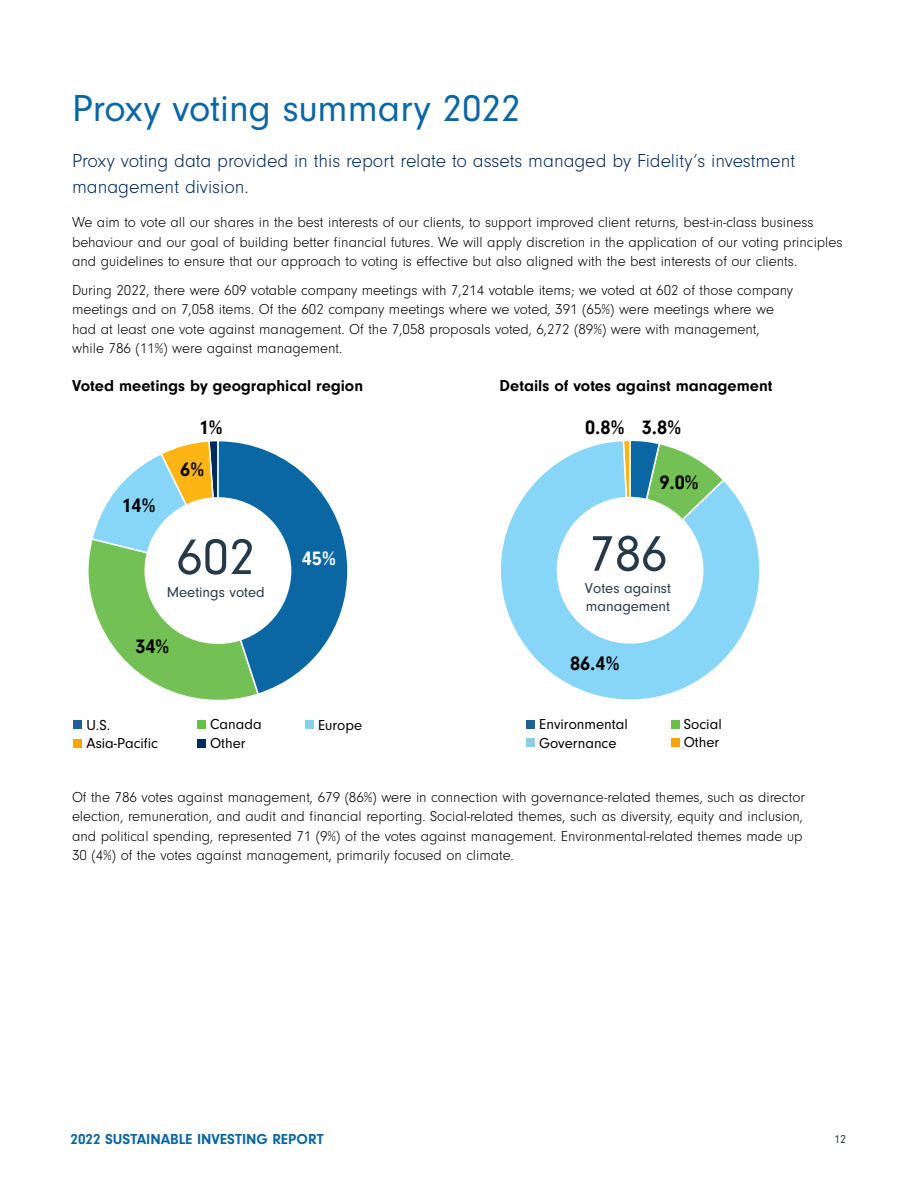
<style>
.page{position:relative;width:918px;height:1188px;background:#fff}
.page>*{position:absolute;margin:0;border:0;box-sizing:border-box;transform-origin:0 0}
.t1{font:52.5px "Neuzeit Gro";color:#253948}
.t2{font:39px "Neuzeit Gro";color:#0b66a3}
.t3{font:700 20.25px "Neuzeit Gro";color:#000}
.t4{font:700 20.25px "Neuzeit Gro";color:#fff}
.t5{font:300 19.5px/25.5px "Neuzeit Gro";color:#002b5f}
.t6{font:700 16.5px "Neuzeit Gro";color:#000}
.t7{font:300 15px/19.5px "Neuzeit Gro";color:#000}
.t8{font:15px "Neuzeit Gro";color:#000}
.t9{font:15px/18px "Neuzeit Gro";color:#253948}
.t10{font:700 15px "Neuzeit Gro";color:#0b66a3}
.t11{font:12px "Neuzeit Gro";color:#253948}
</style>
<div class="page">
<svg style="left:88px;top:441px;width:260px;height:259px"></svg>
<div style="left:197px;top:720px;width:9px;height:9px;background:#68bf4b"></div>
<div style="left:305px;top:720px;width:9px;height:9px;background:#85d1e6"></div>
<div style="left:73px;top:720px;width:9px;height:9px;background:#1f6092"></div>
<div style="left:73px;top:739px;width:9px;height:9px;background:#f4a700"></div>
<div style="left:197px;top:739px;width:9px;height:9px;background:#002b5f"></div>
<div style="left:144px;top:497px;width:147px;height:147px;background:#fff;border-radius:50%"></div>
<svg style="left:501px;top:441px;width:259px;height:259px"></svg>
<svg style="left:622px;top:441px;width:104px;height:131px"></svg>
<div style="left:557px;top:497px;width:147px;height:147px;background:#fff;border-radius:50%"></div>
<div style="left:671px;top:720px;width:9px;height:9px;background:#68bf4b"></div>
<div style="left:526px;top:738px;width:9px;height:9px;background:#85d1e6"></div>
<div style="left:526px;top:720px;width:9px;height:9px;background:#1f6092"></div>
<div style="left:671px;top:738px;width:9px;height:9px;background:#f4a700"></div>
<h2 class="t2" style="left:72px;top:87px;width:450px">Proxy voting summary 2022</h2>
<h3 class="t5" style="left:72px;top:148px;width:725px">Proxy voting data provided in this report relate to assets managed by Fidelity’s investment management division.</h3>
<p class="t7" style="left:72px;top:213px;width:772px">We aim to vote all our shares in the best interests of our clients, to support improved client returns, best-in-class business behaviour and our goal of building better financial futures. We will apply discretion in the application of our voting principles and guidelines to ensure that our approach to voting is effective but also aligned with the best interests of our clients.</p>
<p class="t7" style="left:72px;top:280px;width:723px">During 2022, there were 609 votable company meetings with 7,214 votable items; we voted at 602 of those company meetings and on 7,058 items. Of the 602 company meetings where we voted, 391 (65%) were meetings where we had at least one vote against management. Of the 7,058 proposals voted, 6,272 (89%) were with management, while 786 (11%) were against management.</p>
<p class="t6" style="left:72px;top:376px;width:293px">Voted meetings by geographical region</p>
<p class="t6" style="left:500px;top:376px;width:275px">Details of votes against management</p>
<h3 class="t3" style="left:642px;top:416px;width:41px">3.8%</h3>
<h3 class="t3" style="left:199px;top:416px;width:25px">1%</h3>
<h3 class="t3" style="left:585px;top:416px;width:41px">0.8%</h3>
<h3 class="t3" style="left:121px;top:494px;width:35px">14%</h3>
<h3 class="t3" style="left:180px;top:458px;width:25px">6%</h3>
<h1 class="t1" style="left:176px;top:528px;width:80px">602</h1>
<p class="t9" style="left:167px;top:583px;width:100px">Meetings voted</p>
<h3 class="t3" style="left:135px;top:635px;width:35px">34%</h3>
<h3 class="t4" style="left:302px;top:547px;width:35px">45%</h3>
<p class="t8" style="left:86px;top:717px;width:25px">U.S.</p>
<p class="t8" style="left:210px;top:716px;width:53px">Canada</p>
<p class="t8" style="left:318px;top:717px;width:46px">Europe</p>
<p class="t8" style="left:87px;top:735px;width:73px">Asia-Pacific</p>
<p class="t8" style="left:210px;top:735px;width:37px">Other</p>
<h3 class="t3" style="left:659px;top:471px;width:41px">9.0%</h3>
<h1 class="t1" style="left:589px;top:525px;width:80px">786</h1>
<p class="t9" style="left:585px;top:580px;width:88px">Votes against management</p>
<h3 class="t3" style="left:570px;top:652px;width:51px">86.4%</h3>
<p class="t8" style="left:539px;top:716px;width:90px">Environmental</p>
<p class="t8" style="left:684px;top:716px;width:39px">Social</p>
<p class="t8" style="left:539px;top:735px;width:79px">Governance</p>
<p class="t8" style="left:684px;top:734px;width:37px">Other</p>
<p class="t7" style="left:72px;top:787px;width:735px">Of the 786 votes against management, 679 (86%) were in connection with governance-related themes, such as director election, remuneration, and audit and financial reporting. Social-related themes, such as diversity, equity and inclusion, and political spending, represented 71 (9%) of the votes against management. Environmental-related themes made up 30 (4%) of the votes against management, primarily focused on climate.</p>
<p class="t10" style="left:70px;top:1131px;width:255px">2022 SUSTAINABLE INVESTING REPORT</p>
<p class="t11" style="left:834px;top:1133px;width:13px">12</p>
</div>
